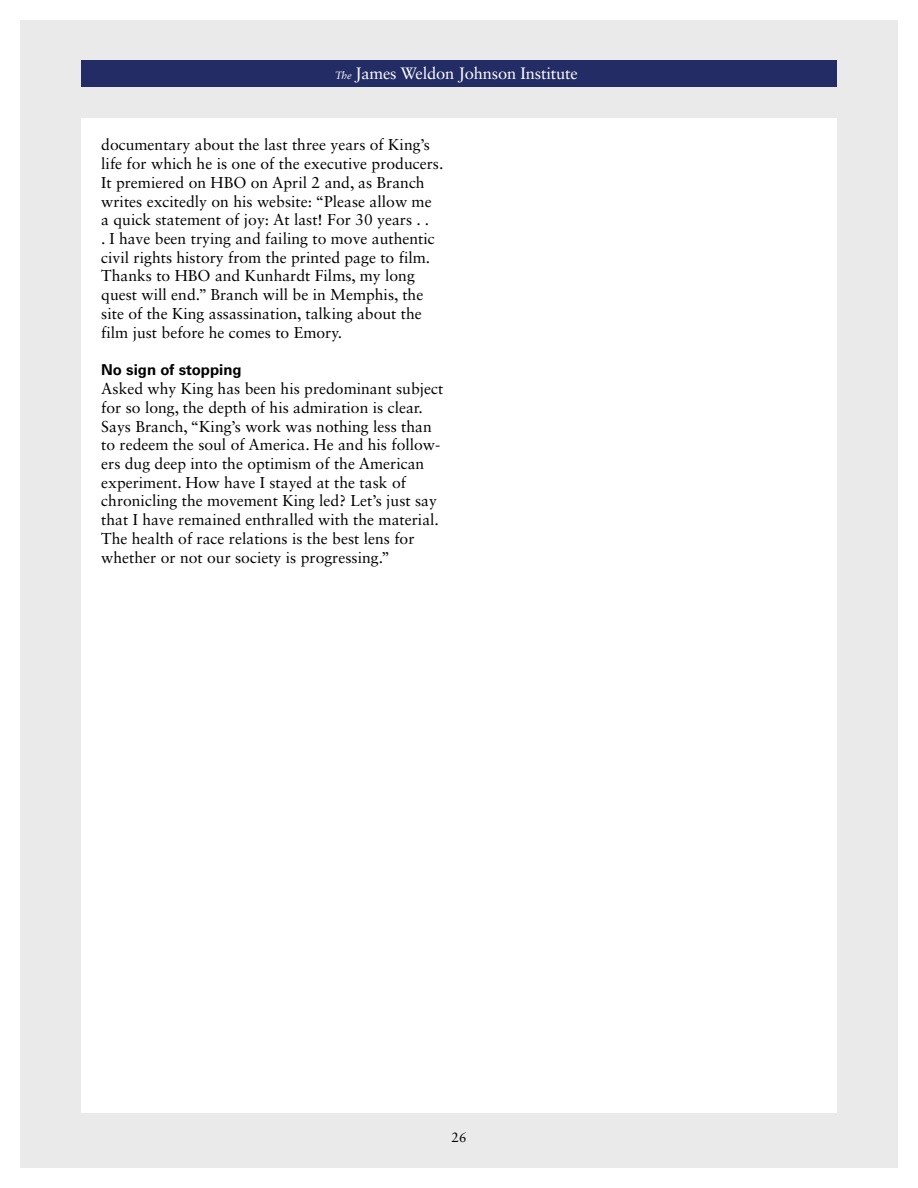
<style>
.page{position:relative;width:918px;height:1188px;background:#fff}
.page>*{position:absolute;margin:0;border:0;box-sizing:border-box;transform-origin:0 0}
.t1{font:16.5px "Sabon LT Std";letter-spacing:-.01em;color:#fff}
.t2{font:15.75px/18.8px "Sabon LT Std";color:#000}
.t3{font:700 15px "Univers LT";color:#000}
.t4{font:13.5px "Sabon LT Std";color:#000}
.s1{font-style:italic;font-size:10.5px}
</style>
<div class="page">
<div style="left:20px;top:20px;width:878px;height:1148px;background:#eaeaea"></div>
<div style="left:81px;top:60px;width:756px;height:27px;background:#232c64"></div>
<div style="left:81px;top:118px;width:756px;height:995px;background:#fff"></div>
<p class="t1" style="left:335px;top:63px;width:244px"><span class="s1">The</span> James Weldon Johnson Institute</p>
<p class="t2" style="left:101px;top:135px;width:344px">documentary about the last three years of King’s life for which he is one of the executive producers.<br>It premiered on HBO on April 2 and, as Branch writes excitedly on his website: “Please allow me a quick statement of joy: At last! For 30 years . .<br>. I have been trying and failing to move authentic civil rights history from the printed page to film.<br>Thanks to HBO and Kunhardt Films, my long quest will end.” Branch will be in Memphis, the site of the King assassination, talking about the film just before he comes to Emory.</p>
<p class="t3" style="left:101px;top:361px;width:142px">No sign of stopping</p>
<p class="t2" style="left:101px;top:379px;width:344px">Asked why King has been his predominant subject for so long, the depth of his admiration is clear.<br>Says Branch, “King’s work was nothing less than to redeem the soul of America. He and his follow&shy;ers dug deep into the optimism of the American experiment. How have I stayed at the task of chronicling the movement King led? Let’s just say that I have remained enthralled with the material.<br>The health of race relations is the best lens for whether or not our society is progressing.”</p>
<p class="t4" style="left:451px;top:1130px;width:17px">26</p>
</div>
